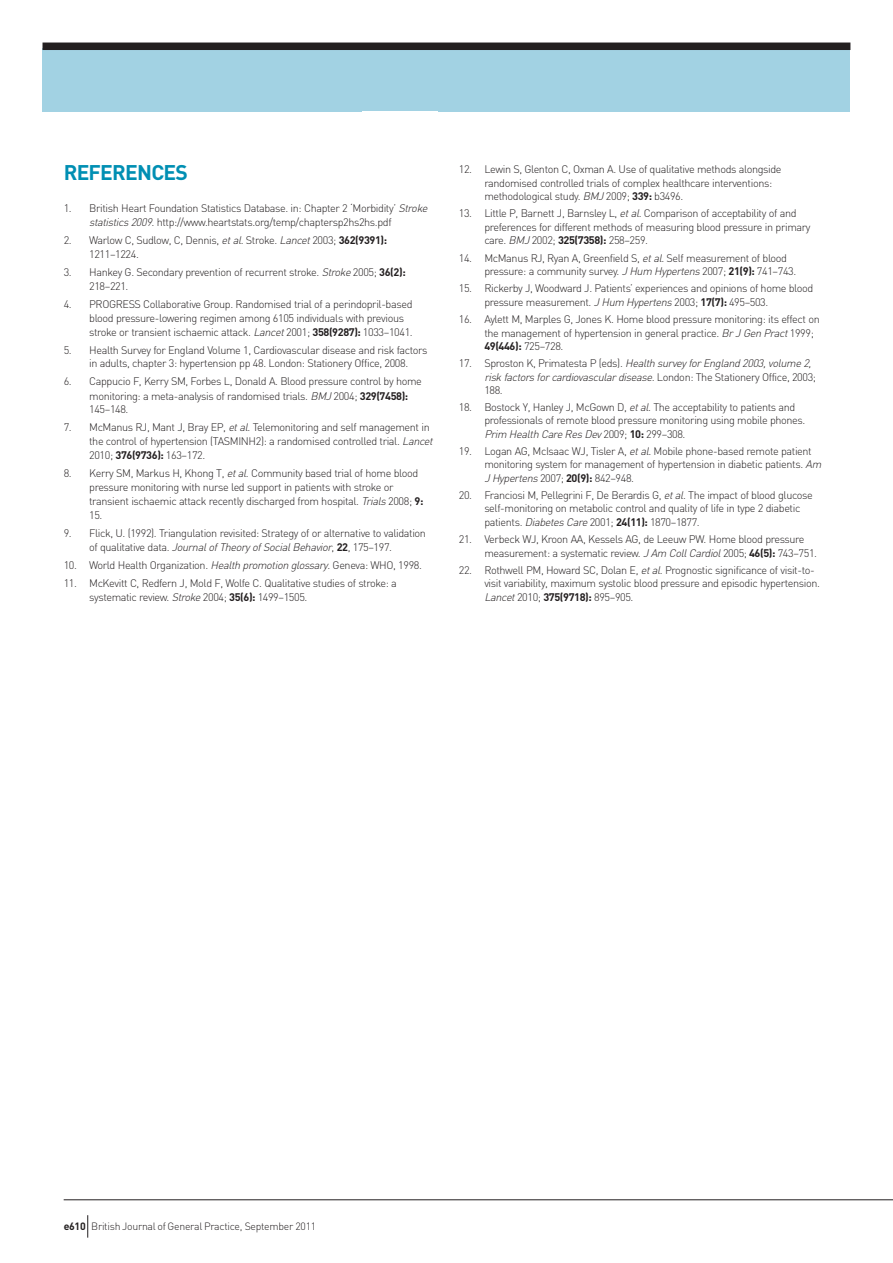
<style>
.page{position:relative;width:893px;height:1263px;background:#fff}
.page>*{position:absolute;margin:0;border:0;box-sizing:border-box;transform-origin:0 0}
.t1{font:700 21px "DIN";letter-spacing:-.035em;color:#008fb3}
.t2{font:300 10.8px/13.4px "DIN";letter-spacing:-.035em;color:#231f20}
.t3{font:italic 300 10.8px/13px "DIN";color:#231f20}
.t4{font:300 10.5px "DIN";letter-spacing:-.025em;color:#231f20}
.s1{font-style:italic}
.s2{font-weight:700}
.s3{font-style:normal}
</style>
<div class="page">
<div style="left:43px;top:48px;width:807px;height:64px;background:#a2d2e3"></div>
<div style="left:43px;top:43px;width:807px;height:7px;background:#231f20"></div>
<hr style="left:64px;top:1199px;width:829px;height:1px;background:#231f20">
<svg style="left:87px;top:1215px;width:1px;height:22px"></svg>
<h1 class="t1" style="left:64px;top:160px;width:126px">REFERENCES</h1>
<p class="t2" style="left:89px;top:201px;width:342px;text-indent:-26px">1. British Heart Foundation Statistics Database. in: Chapter 2 ‘Morbidity’ <span class="s1">Stroke statistics2009.</span>http://www.heartstats.org/temp/chaptersp2hs2hs.pdf</p>
<p class="t2" style="left:89px;top:234px;width:299px;text-indent:-26px">2. Warlow C, Sudlow, C, Dennis, <span class="s1">etal</span>. Stroke. <span class="s1">Lancet</span>2003; <span class="s2">362(9391):<br></span>1211–1224.</p>
<p class="t2" style="left:89px;top:266px;width:318px;text-indent:-26px">3. Hankey G. Secondary prevention of recurrent stroke. <span class="s1">Stroke</span>2005; <span class="s2">36(2):<br></span>218–221.</p>
<p class="t2" style="left:89px;top:297px;width:325px;line-height:14px;text-indent:-26px">4. PROGRESS Collaborative Group. Randomised trial of a perindopril-based blood pressure-lowering regimen among 6105 individuals with previous stroke or transient ischaemic attack. <span class="s1">Lancet</span>2001; <span class="s2">358(9287):</span> 1033–1041.</p>
<p class="t2" style="left:64px;top:343px;width:365px;text-align:center">5. Health Survey for England Volume 1, Cardiovascular disease and risk factors in adults, chapter 3: hypertension pp 48. London: Stationery Office, 2008.</p>
<p class="t2" style="left:89px;top:375px;width:334px;line-height:14px;text-indent:-26px">6. Cappucio F, Kerry SM, Forbes L, Donald A. Blood pressure control by home monitoring: a meta-analysis of randomised trials. <span class="s1">BMJ</span>2004; <span class="s2">329(7458):<br></span>145–148.</p>
<p class="t2" style="left:89px;top:421px;width:347px;line-height:14px;text-indent:-26px">7. McManus RJ, Mant J, Bray EP, <span class="s1">etal</span>. Telemonitoring and self management in the control of hypertension (TASMINH2): a randomised controlled trial. <span class="s1">Lancet<br></span>2010; <span class="s2">376(9736):</span> 163–172.</p>
<p class="t2" style="left:89px;top:466px;width:336px;line-height:13.8px;text-indent:-26px">8. Kerry SM, Markus H, Khong T, <span class="s1">etal</span>. Community based trial of home blood pressure monitoring with nurse led support in patients with stroke or transient ischaemic attack recently discharged from hospital. <span class="s1">Trials</span>2008; <span class="s2">9:<br></span>15.</p>
<p class="t2" style="left:89px;top:526px;width:338px;line-height:14.1px;text-indent:-26px">9. Flick, U. (1992). Triangulation revisited: Strategy of or alternative to validation of qualitative data. <span class="s1">JournalofTheory ofSocialBehavior</span>, <span class="s2">22</span>, 175–197.</p>
<p class="t2" style="left:64px;top:558px;width:360px">10. World Health Organization. <span class="s1">Healthpromotionglossary</span>. Geneva: WHO, 1998.</p>
<p class="t2" style="left:89px;top:576px;width:309px;line-height:14.1px;text-indent:-26px">11. McKevitt C, Redfern J, Mold F, Wolfe C. Qualitative studies of stroke: a systematic review. <span class="s1">Stroke</span>2004; <span class="s2">35(6):</span> 1499–1505.</p>
<p class="t2" style="left:484px;top:163px;width:299px;text-indent:-26px">12. Lewin S, Glenton C, Oxman A. Use of qualitative methods alongside randomised controlled trials of complex healthcare interventions: methodological study. <span class="s1">BMJ</span>2009; <span class="s2">339:</span> b3496.</p>
<p class="t2" style="left:484px;top:207px;width:328px;text-indent:-26px">13. Little P, Barnett J, Barnsley L, <span class="s1">etal</span>. Comparison of acceptability of and preferences for different methods of measuring blood pressure in primary care. <span class="s1">BMJ</span>2002; <span class="s2">325(7358):</span> 258–259.</p>
<p class="t2" style="left:484px;top:251px;width:313px;text-indent:-26px">14. McManus RJ, Ryan A, Greenfield S, <span class="s1">etal</span>. Self measurement of blood pressure: a community survey. <span class="s1">JHumHypertens</span>2007; <span class="s2">21(9):</span> 741–743.</p>
<p class="t2" style="left:484px;top:282px;width:330px;text-indent:-26px">15. Rickerby J, Woodward J. Patients’ experiences and opinions of home blood pressure measurement. <span class="s1">JHumHypertens</span>2003; <span class="s2">17(7):</span> 495–503.</p>
<p class="t2" style="left:484px;top:313px;width:337px;text-indent:-26px">16. Aylett M, Marples G, Jones K. Home blood pressure monitoring: its effect on the management of hypertension in general practice. <span class="s1">BrJGenPract</span>1999;<br><span class="s2">49(446):</span> 725–728.</p>
<p class="t3" style="left:484px;top:357px;width:333px;text-indent:-26px"><span class="s3">17. Sproston K, Primatesta P (eds).</span> Healthsurvey forEngland2003,volume2, riskfactorsforcardiovasculardisease.<span class="s3">London: The Stationery Office, 2003;<br>188.</span></p>
<p class="t2" style="left:484px;top:401px;width:323px;text-indent:-26px">18. Bostock Y, Hanley J, McGown D, <span class="s1">etal</span>. The acceptability to patients and professionals of remote blood pressure monitoring using mobile phones.<br><span class="s1">PrimHealthCareResDev</span>2009; <span class="s2">10:</span> 299–308.</p>
<p class="t2" style="left:484px;top:445px;width:341px;text-indent:-26px">19. Logan AG, McIsaac WJ, Tisler A, <span class="s1">etal</span>. Mobile phone-based remote patient monitoring system for management of hypertension in diabetic patients. <span class="s1">Am<br>JHypertens</span>2007; <span class="s2">20(9):</span> 842–948.</p>
<p class="t2" style="left:484px;top:489px;width:330px;text-indent:-26px">20. Franciosi M, Pellegrini F, De Berardis G, <span class="s1">etal</span>. The impact of blood glucose self-monitoring on metabolic control and quality of life in type 2 diabetic patients. <span class="s1">DiabetesCare</span>2001; <span class="s2">24(11):</span> 1870–1877.</p>
<p class="t2" style="left:484px;top:533px;width:334px;text-indent:-26px">21. Verbeck WJ, Kroon AA, Kessels AG, de Leeuw PW. Home blood pressure measurement: a systematic review. <span class="s1">JAmCollCardiol</span>2005; <span class="s2">46(5):</span> 743–751.</p>
<p class="t2" style="left:484px;top:564px;width:337px;text-indent:-26px">22. Rothwell PM, Howard SC, Dolan E, <span class="s1">etal</span>. Prognostic significance of visit-to&shy;visit variability, maximum systolic blood pressure and episodic hypertension.<br><span class="s1">Lancet</span>2010; <span class="s2">375(9718):</span> 895–905.</p>
<p class="t4" style="left:64px;top:1220px;width:254px"><span class="s2">e610</span> British Journal of General Practice, September 2011</p>
</div>
